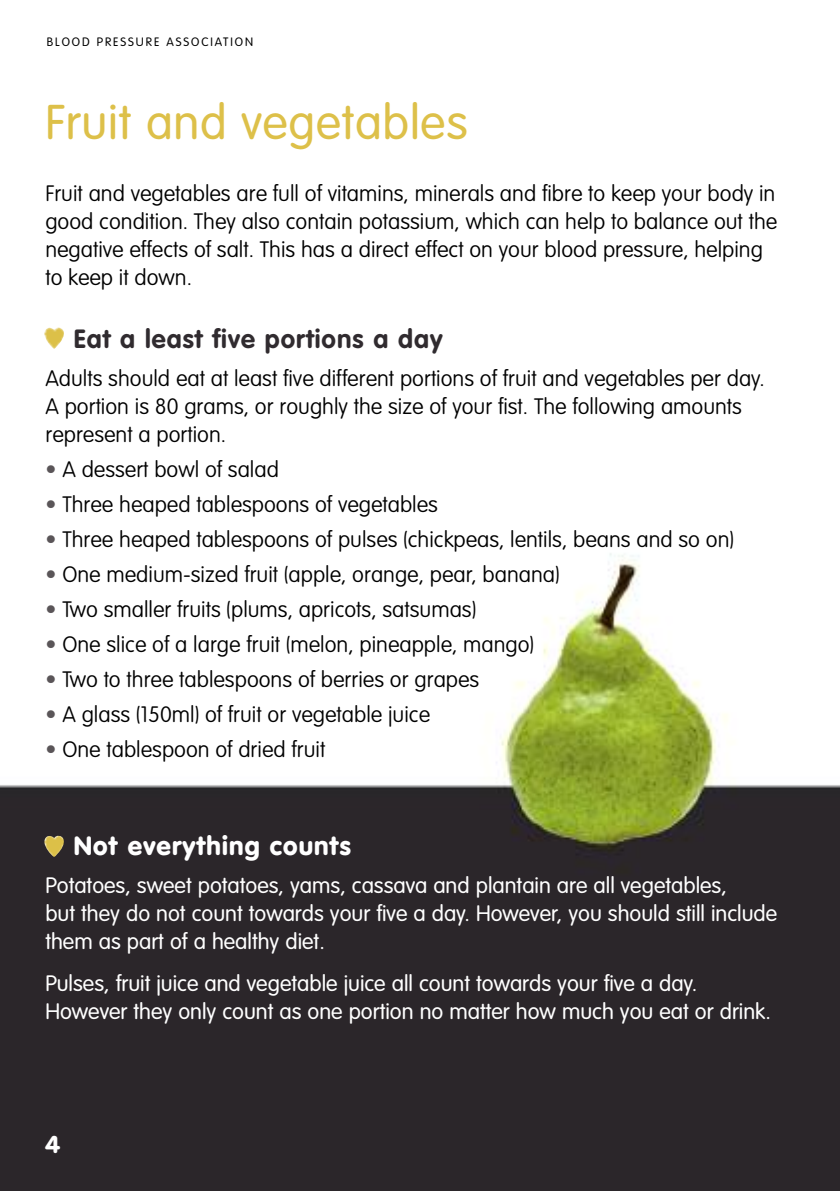
<style>
.page{position:relative;width:840px;height:1191px;background:#fff}
.page>*{position:absolute;margin:0;border:0;box-sizing:border-box;transform-origin:0 0}
.t1{font:300 48px "VAG Rounded Std";letter-spacing:.015em;color:#ddc049}
.t2{font:700 26px "VAG Rounded Std";letter-spacing:.04em;color:#302b2f}
.t3{font:900 26px "VAG Rounded Std";letter-spacing:.045em;color:#fff}
.t4{font:900 24px "VAG Rounded Std";color:#fff}
.t5{font:100 22px/28px "VAG Rounded Std";color:#000}
.t6{font:300 22px/28px "VAG Rounded Std";color:#fff}
.t7{font:300 12px "VAG Rounded Std";letter-spacing:.16em;color:#000}
.s1{color:#5a5558}
</style>
<div class="page">
<img style="left:0;top:553px;width:839px;height:638px">
<img style="left:44px;top:327px;width:20px;height:22px">
<img style="left:44px;top:835px;width:20px;height:22px">
<p class="t7" style="left:47px;top:37px;width:207px">BLOOD PRESSURE ASSOCIATION</p>
<h1 class="t1" style="left:45px;top:102px;width:423px">Fruit and vegetables</h1>
<p class="t5" style="left:45px;top:181px;width:733px">Fruit and vegetables are full of vitamins, minerals and fibre to keep your body in good condition. They also contain potassium, which can help to balance out the negative effects of salt. This has a direct effect on your blood pressure, helping to keep it down.</p>
<p class="t2" style="left:74px;top:328px;width:370px">Eat a least five portions a day</p>
<p class="t5" style="left:45px;top:366px;width:720px">Adults should eat at least five different portions of fruit and vegetables per day.<br>A portion is 80 grams, or roughly the size of your fist. The following amounts represent a portion.</p>
<p class="t5" style="left:45px;top:457px;width:235px"><span class="s1">•</span> A dessert bowl of salad</p>
<p class="t5" style="left:45px;top:492px;width:394px"><span class="s1">•</span> Three heaped tablespoons of vegetables</p>
<p class="t5" style="left:45px;top:527px;width:689px"><span class="s1">•</span> Three heaped tablespoons of pulses (chickpeas, lentils, beans and so on)</p>
<p class="t5" style="left:45px;top:562px;width:515px"><span class="s1">•</span> One medium-sized fruit (apple, orange, pear, banana)</p>
<p class="t5" style="left:45px;top:597px;width:432px"><span class="s1">•</span> Two smaller fruits (plums, apricots, satsumas)</p>
<p class="t5" style="left:45px;top:632px;width:490px"><span class="s1">•</span> One slice of a large fruit (melon, pineapple, mango)</p>
<p class="t5" style="left:45px;top:667px;width:435px"><span class="s1">•</span> Two to three tablespoons of berries or grapes</p>
<p class="t5" style="left:45px;top:702px;width:386px"><span class="s1">•</span> A glass (150ml) of fruit or vegetable juice</p>
<p class="t5" style="left:45px;top:737px;width:281px"><span class="s1">•</span> One tablespoon of dried fruit</p>
<p class="t3" style="left:74px;top:835px;width:278px">Not everything counts</p>
<p class="t6" style="left:45px;top:873px;width:733px">Potatoes, sweet potatoes, yams, cassava and plantain are all vegetables,<br>but they do not count towards your five a day. However, you should still include them as part of a healthy diet.</p>
<p class="t6" style="left:45px;top:971px;width:726px">Pulses, fruit juice and vegetable juice all count towards your five a day.<br>However they only count as one portion no matter how much you eat or drink.</p>
<p class="t4" style="left:45px;top:1134px;width:16px">4</p>
</div>
